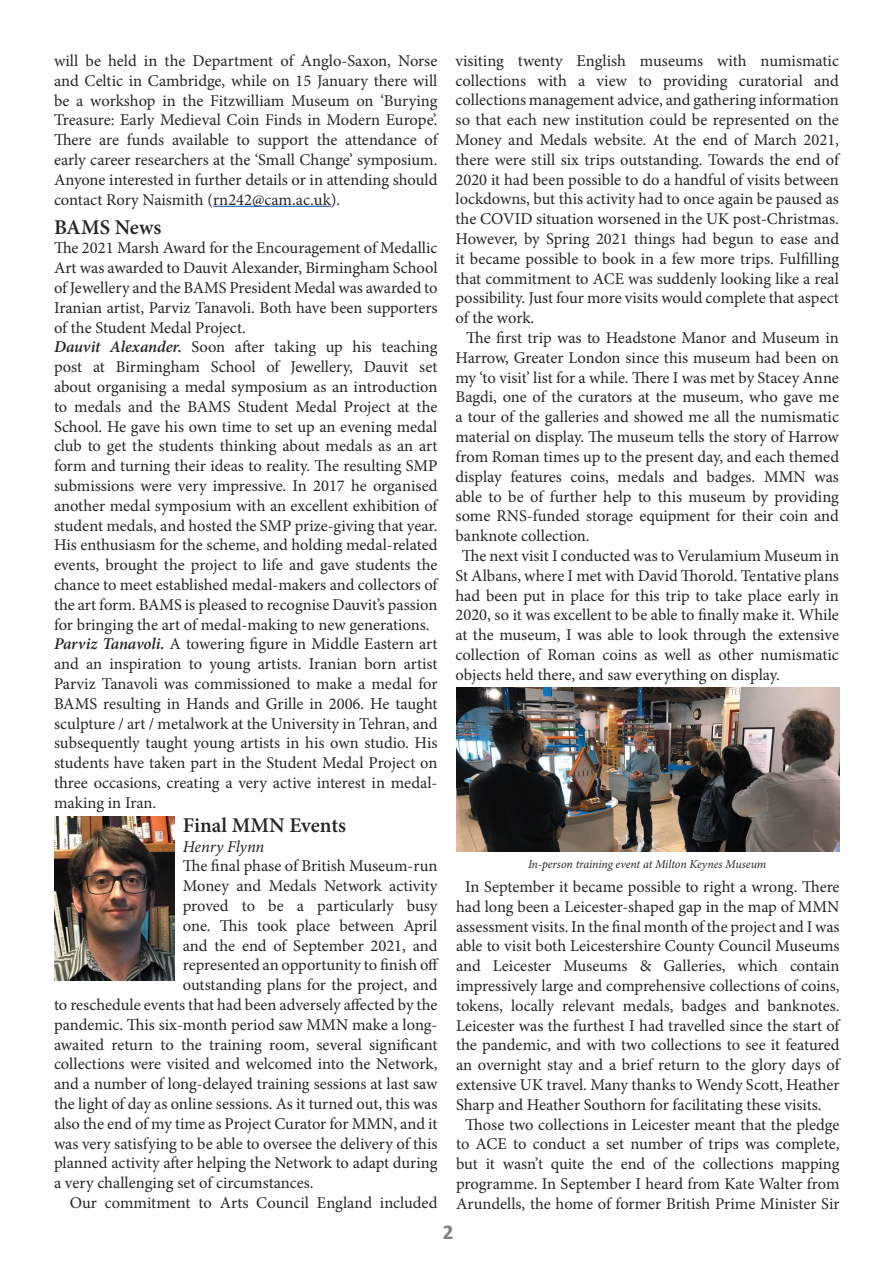
<style>
.page{position:relative;width:893px;height:1263px;background:#fff}
.page>*{position:absolute;margin:0;border:0;box-sizing:border-box;transform-origin:0 0}
.t1{font:600 21px "Minion Pro";color:#242527}
.t2{font:700 21px "Calibri";color:#797f85}
.t3{font:16.5px/19.8px "Minion Pro";letter-spacing:-.005em;color:#242527;text-align:justify}
.t4{font:italic 16.5px "Minion Pro";letter-spacing:-.01em;color:#242527}
.t5{font:italic 12px "Minion Pro";letter-spacing:-.01em;color:#242527}
.s1{font-weight:600;font-style:italic}
</style>
<div class="page">
<hr style="left:213px;top:206px;width:118px;height:1px;background:#0a4fa2">
<img style="left:54px;top:816px;width:120px;height:165px">
<img style="left:456px;top:687px;width:383px;height:165px">
<p class="t3" style="left:54px;top:51px;width:385px">will be held in the Department of Anglo-Saxon, Norse and Celtic in Cambridge, while on 15 January there will be a workshop in the Fitzwilliam Museum on ‘Burying Treasure: Early Medieval Coin Finds in Modern Europe’.<br>There are funds available to support the attendance of early career researchers at the ‘Small Change’ symposium.<br>Anyone interested in further details or in attending should contact Rory Naismith (rn242@cam.ac.uk).</p>
<p class="t3" style="left:455px;top:51px;width:385px">visiting twenty English museums with numismatic collections with a view to providing curatorial and collections management advice, and gathering information so that each new institution could be represented on the Money and Medals website. At the end of March 2021, there were still six trips outstanding. Towards the end of 2020 it had been possible to do a handful of visits between lockdowns, but this activity had to once again be paused as the COVID situation worsened in the UK post-Christmas.<br>However, by Spring 2021 things had begun to ease and it became possible to book in a few more trips. Fulfilling that commitment to ACE was suddenly looking like a real possibility. Just four more visits would complete that aspect of the work.</p>
<p class="t3" style="left:466px;top:328px;width:374px">The first trip was to Headstone Manor and Museum in</p>
<p class="t3" style="left:455px;top:348px;width:385px">Harrow, Greater London since this museum had been on</p>
<p class="t3" style="left:455px;top:368px;width:385px">my ‘to visit’ list for a while. There I was met by Stacey Anne</p>
<p class="t3" style="left:455px;top:387px;width:385px">Bagdi, one of the curators at the museum, who gave me</p>
<p class="t3" style="left:455px;top:407px;width:385px">a tour of the galleries and showed me all the numismatic</p>
<p class="t3" style="left:455px;top:427px;width:385px">material on display. The museum tells the story of Harrow</p>
<p class="t3" style="left:455px;top:447px;width:385px">from Roman times up to the present day, and each themed</p>
<p class="t3" style="left:455px;top:467px;width:385px">display features coins, medals and badges. MMN was</p>
<p class="t3" style="left:455px;top:486px;width:385px">able to be of further help to this museum by providing</p>
<p class="t3" style="left:455px;top:506px;width:385px">some RNS-funded storage equipment for their coin and</p>
<p class="t3" style="left:455px;top:526px;width:136px">banknote collection.</p>
<p class="t3" style="left:462px;top:546px;width:379px">The next visit I conducted was to Verulamium Museum in</p>
<p class="t3" style="left:455px;top:566px;width:385px">St Albans, where I met with David Thorold. Tentative plans</p>
<p class="t3" style="left:455px;top:585px;width:385px">had been put in place for this trip to take place early in</p>
<p class="t3" style="left:455px;top:605px;width:385px">2020, so it was excellent to be able to finally make it. While</p>
<p class="t3" style="left:455px;top:625px;width:385px">at the museum, I was able to look through the extensive</p>
<p class="t3" style="left:455px;top:645px;width:385px">collection of Roman coins as well as other numismatic</p>
<p class="t3" style="left:455px;top:665px;width:326px">objects held there, and saw everything on display.</p>
<p class="t1" style="left:54px;top:212px;width:109px">BAMS News</p>
<p class="t3" style="left:54px;top:238px;width:385px;text-align:left">The 2021 Marsh Award for the Encouragement of Medallic Art was awarded to Dauvit Alexander, Birmingham School of Jewellery and the BAMS President Medal was awarded to Iranian artist, Parviz Tanavoli. Both have been supporters of the Student Medal Project.<br><span class="s1">Dauvit Alexander.</span> Soon after taking up his teaching post at Birmingham School of Jewellery, Dauvit set about organising a medal symposium as an introduction to medals and the BAMS Student Medal Project at the School. He gave his own time to set up an evening medal club to get the students thinking about medals as an art form and turning their ideas to reality. The resulting SMP submissions were very impressive. In 2017 he organised another medal symposium with an excellent exhibition of student medals, and hosted the SMP prize-giving that year.<br>His enthusiasm for the scheme, and holding medal-related events, brought the project to life and gave students the chance to meet established medal-makers and collectors of the art form. BAMS is pleased to recognise Dauvit’s passion for bringing the art of medal-making to new generations.<br><span class="s1">Parviz Tanavoli.</span> A towering figure in Middle Eastern art and an inspiration to young artists. Iranian born artist Parviz Tanavoli was commissioned to make a medal for BAMS resulting in Hands and Grille in 2006. He taught sculpture / art / metalwork at the University in Tehran, and subsequently taught young artists in his own studio. His students have taken part in the Student Medal Project on three occasions, creating a very active interest in medal&shy;making in Iran.</p>
<p class="t1" style="left:183px;top:810px;width:165px">Final MMN Events</p>
<p class="t4" style="left:183px;top:835px;width:83px">Henry Flynn</p>
<p class="t3" style="left:183px;top:856px;width:256px">The final phase of British Museum-run</p>
<p class="t3" style="left:183px;top:876px;width:256px">Money and Medals Network activity</p>
<p class="t3" style="left:183px;top:896px;width:256px">proved to be a particularly busy</p>
<p class="t3" style="left:183px;top:916px;width:256px">one. This took place between April</p>
<p class="t3" style="left:183px;top:935px;width:256px">and the end of September 2021, and</p>
<p class="t3" style="left:183px;top:955px;width:258px">represented an opportunity to finish off</p>
<p class="t3" style="left:183px;top:975px;width:256px">outstanding plans for the project, and</p>
<p class="t3" style="left:54px;top:995px;width:385px">to reschedule events that had been adversely affected by the</p>
<p class="t3" style="left:54px;top:1015px;width:385px">pandemic. This six-month period saw MMN make a long-</p>
<p class="t3" style="left:54px;top:1034px;width:385px">awaited return to the training room, several significant</p>
<p class="t3" style="left:54px;top:1054px;width:385px">collections were visited and welcomed into the Network,</p>
<p class="t3" style="left:54px;top:1074px;width:385px">and a number of long-delayed training sessions at last saw</p>
<p class="t3" style="left:54px;top:1094px;width:385px">the light of day as online sessions. As it turned out, this was</p>
<p class="t3" style="left:54px;top:1114px;width:385px">also the end of my time as Project Curator for MMN, and it</p>
<p class="t3" style="left:54px;top:1133px;width:385px">was very satisfying to be able to oversee the delivery of this</p>
<p class="t3" style="left:54px;top:1153px;width:385px">planned activity after helping the Network to adapt during</p>
<p class="t3" style="left:54px;top:1173px;width:261px">a very challenging set of circumstances.</p>
<p class="t3" style="left:70px;top:1193px;width:369px">Our commitment to Arts Council England included</p>
<p class="t5" style="left:528px;top:856px;width:240px">In-person training event at Milton Keynes Museum</p>
<p class="t3" style="left:465px;top:877px;width:376px">In September it became possible to right a wrong. There</p>
<p class="t3" style="left:456px;top:896px;width:385px">had long been a Leicester-shaped gap in the map of MMN</p>
<p class="t3" style="left:456px;top:916px;width:385px">assessment visits. In the final month of the project and I was</p>
<p class="t3" style="left:456px;top:936px;width:385px">able to visit both Leicestershire County Council Museums</p>
<p class="t3" style="left:456px;top:956px;width:385px">and Leicester Museums &amp; Galleries, which contain</p>
<p class="t3" style="left:456px;top:976px;width:385px">impressively large and comprehensive collections of coins,</p>
<p class="t3" style="left:456px;top:995px;width:385px">tokens, locally relevant medals, badges and banknotes.</p>
<p class="t3" style="left:456px;top:1015px;width:385px">Leicester was the furthest I had travelled since the start of</p>
<p class="t3" style="left:456px;top:1035px;width:385px">the pandemic, and with two collections to see it featured</p>
<p class="t3" style="left:456px;top:1055px;width:385px">an overnight stay and a brief return to the glory days of</p>
<p class="t3" style="left:456px;top:1075px;width:385px">extensive UK travel. Many thanks to Wendy Scott, Heather</p>
<p class="t3" style="left:456px;top:1094px;width:367px">Sharp and Heather Southorn for facilitating these visits.</p>
<p class="t3" style="left:465px;top:1114px;width:376px">Those two collections in Leicester meant that the pledge</p>
<p class="t3" style="left:456px;top:1134px;width:385px">to ACE to conduct a set number of trips was complete,</p>
<p class="t3" style="left:456px;top:1154px;width:385px">but it wasn’t quite the end of the collections mapping</p>
<p class="t3" style="left:456px;top:1174px;width:385px">programme. In September I heard from Kate Walter from</p>
<p class="t3" style="left:456px;top:1193px;width:385px">Arundells, the home of former British Prime Minister Sir</p>
<p class="t2" style="left:443px;top:1217px;width:12px">2</p>
</div>
